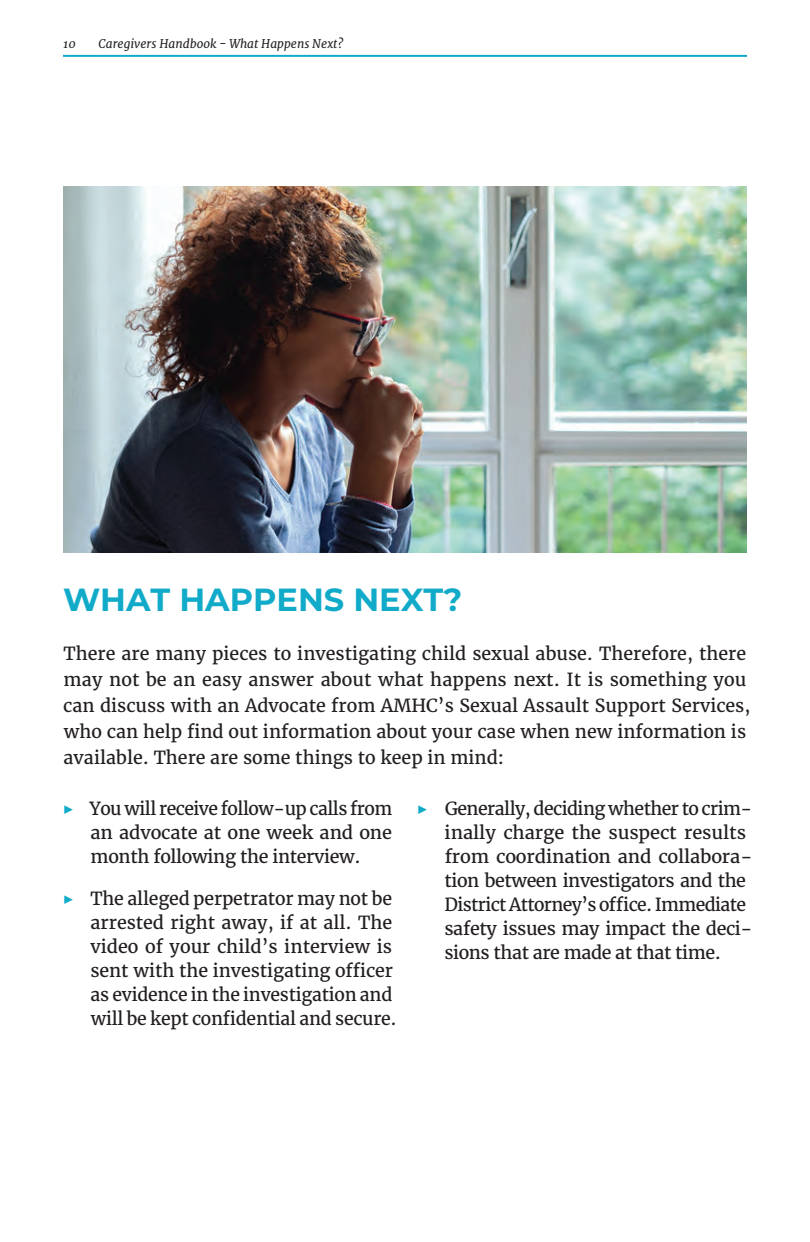
<style>
.page{position:relative;width:810px;height:1242px;background:#fff}
.page>*{position:absolute;margin:0;border:0;box-sizing:border-box;transform-origin:0 0}
.t1{font:700 32px "Montserrat";color:#11abc9}
.t2{font:18px/24px "Merriweather";letter-spacing:-.005em;color:#231f20}
.t3{font:18px/24px "Merriweather";letter-spacing:-.025em;color:#231f20}
.t4{font:italic 12px "Merriweather";color:#231f20}
.s1{font-family:"Montserrat";font-size:20px;color:#11abc9}
</style>
<div class="page">
<hr style="left:63px;top:55px;width:684px;height:2px;background:#11abc9">
<img style="left:63px;top:187px;width:684px;height:366px">
<p class="t4" style="left:63px;top:36px;width:14px">10</p>
<p class="t4" style="left:99px;top:36px;width:246px">Caregivers Handbook - What Happens Next?</p>
<h1 class="t1" style="left:63px;top:576px;width:401px">WHAT HAPPENS NEXT?</h1>
<p class="t2" style="left:63px;top:640px;width:689px;line-height:26px">There are many pieces to investigating child sexual abuse. Therefore, there may not be an easy answer about what happens next. It is something you can discuss with an Advocate from AMHC’s Sexual Assault Support Services, who can help find out information about your case when new information is available. There are some things to keep in mind:</p>
<p class="t2" style="left:91px;top:796px;width:303px;text-align:justify;text-indent:-29px"><span class="s1">▶</span> You will receive follow-up calls from an advocate at one week and one month following the interview.</p>
<p class="t2" style="left:90px;top:886px;width:308px;text-indent:-28px"><span class="s1">▶</span> The alleged perpetrator may not be arrested right away, if at all. The video of your child’s interview is sent with the investigating officer as evidence in the investigation and will be kept confidential and secure.</p>
<p class="t3" style="left:444px;top:796px;width:310px;text-indent:-28px"><span class="s1">▶</span> Generally, deciding whether to crim&shy;inally charge the suspect results from coordination and collabora&shy;tion between investigators and the District Attorney’s office. Immediate safety issues may impact the deci&shy;sions that are made at that time.</p>
</div>
